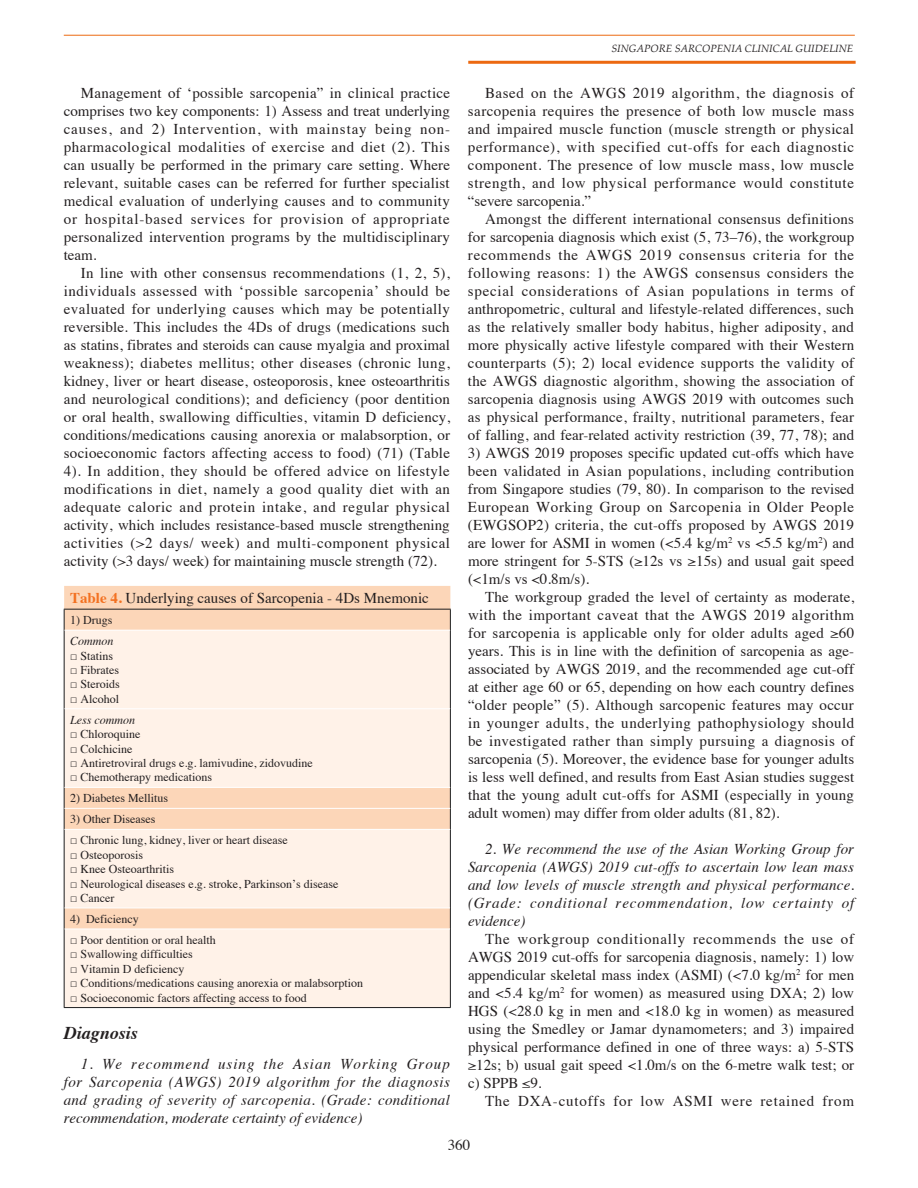
<style>
.page{position:relative;width:918px;height:1188px;background:#fff}
.page>*{position:absolute;margin:0;border:0;box-sizing:border-box;transform-origin:0 0}
.t1{font:italic 700 18px "Times";color:#231f20}
.t2{font:15px/18px "Times";color:#231f20;text-align:justify}
.t3{font:italic 15px/18px "Times";color:#231f20;text-align:justify}
.t4{font:15px "Times";letter-spacing:.055em;color:#231f20}
.t5{font:12px "Times";color:#231f20}
.t6{font:12px "Times Roman 2";color:#231f20}
.t7{font:italic 12px "Times";color:#231f20}
.t8{font:italic 10.5px "Palatino";color:#231f20}
.s1{font-family:"Times Roman 2"}
.s2{font-weight:700;color:#f37121}
.s3{font-family:"Times New Roman"}
</style>
<div class="page">
<hr style="left:64px;top:35px;width:791px;height:1px;background:#ec6911">
<hr style="left:468px;top:61px;width:388px;height:3px;background:#ec6911">
<div style="left:64px;top:586px;width:386px;height:44px;background:#fcd6b8"></div>
<svg style="left:65px;top:631px;width:385px;height:376px;background:#feede0"></svg>
<hr style="left:64px;top:609px;width:387px;height:1px;background:#1d1e1f">
<svg style="left:64px;top:610px;width:1px;height:20px"></svg>
<svg style="left:450px;top:610px;width:1px;height:20px"></svg>
<hr style="left:64px;top:630px;width:1px;height:79px;background:#1d1e1f">
<hr style="left:450px;top:630px;width:1px;height:79px;background:#1d1e1f">
<hr style="left:64px;top:709px;width:1px;height:78px;background:#1d1e1f">
<hr style="left:450px;top:709px;width:1px;height:78px;background:#1d1e1f">
<svg style="left:64px;top:787px;width:1px;height:42px"></svg>
<svg style="left:450px;top:787px;width:1px;height:42px"></svg>
<hr style="left:64px;top:829px;width:1px;height:79px;background:#1d1e1f">
<hr style="left:450px;top:829px;width:1px;height:79px;background:#1d1e1f">
<svg style="left:64px;top:908px;width:1px;height:21px"></svg>
<svg style="left:450px;top:908px;width:1px;height:21px"></svg>
<hr style="left:64px;top:929px;width:1px;height:78px;background:#1d1e1f">
<hr style="left:450px;top:929px;width:1px;height:78px;background:#1d1e1f">
<hr style="left:64px;top:1007px;width:387px;height:1px;background:#1d1e1f">
<hr style="left:65px;top:708px;width:385px;height:1px;background:#fff">
<hr style="left:65px;top:787px;width:385px;height:1px;background:#fff">
<hr style="left:65px;top:808px;width:385px;height:1px;background:#fff">
<hr style="left:65px;top:829px;width:385px;height:1px;background:#fff">
<hr style="left:65px;top:908px;width:385px;height:1px;background:#fff">
<hr style="left:65px;top:929px;width:385px;height:1px;background:#fff">
<p class="t2" style="left:64px;top:83px;width:388px;text-indent:17px">Management of ‘possible sarcopenia” in clinical practice comprises two key components: 1) Assess and treat underlying causes, and 2) Intervention, with mainstay being non&shy;pharmacological modalities of exercise and diet (2). This can usually be performed in the primary care setting. Where <span class="s1">relevant, suitable cases can be referred for further specialist </span>medical evaluation of underlying causes and to community or hospital-based services for provision of appropriate personalized intervention programs by the multidisciplinary team.</p>
<p class="t2" style="left:64px;top:263px;width:388px;text-indent:17px">In line with other consensus recommendations (1, 2, 5), individuals assessed with ‘possible sarcopenia’ should be evaluated for underlying causes which may be potentially reversible. This includes the 4Ds of drugs (medications such as statins, fibrates and steroids can cause myalgia and proximal weakness); diabetes mellitus; other diseases (chronic lung, <span class="s1">kidney, liver or heart disease, osteoporosis, knee osteoarthritis </span>and neurological conditions); and deficiency (poor dentition or oral health, swallowing difficulties, vitamin D deficiency, conditions/medications causing anorexia or malabsorption, or socioeconomic factors affecting access to food) (71) (Table <span class="s1">4). In addition, they should be offered advice on lifestyle </span>modifications in diet, namely a good quality diet with an <span class="s1">adequate caloric and protein intake, and regular physical </span>activity, which includes resistance-based muscle strengthening activities (&gt;2 days/ week) and multi-component physical activity (&gt;3 days/ week) for maintaining muscle strength (72).</p>
<p class="t2" style="left:70px;top:588px;width:360px"><span class="s2">Table 4.</span> Underlying causes of Sarcopenia - 4Ds Mnemonic</p>
<p class="t6" style="left:70px;top:609px;width:44px">1) Drugs</p>
<p class="t7" style="left:70px;top:631px;width:45px">Common</p>
<p class="t6" style="left:70px;top:644px;width:44px"><span class="s3">□</span> Statins</p>
<p class="t5" style="left:70px;top:659px;width:50px"><span class="s3">□</span> Fibrates</p>
<p class="t6" style="left:70px;top:673px;width:51px"><span class="s3">□</span> Steroids</p>
<p class="t6" style="left:70px;top:688px;width:50px"><span class="s3">□</span> Alcohol</p>
<p class="t7" style="left:70px;top:709px;width:66px">Less common</p>
<p class="t6" style="left:70px;top:723px;width:72px"><span class="s3">□</span> Chloroquine</p>
<p class="t6" style="left:70px;top:737px;width:64px"><span class="s3">□</span> Colchicine</p>
<p class="t5" style="left:70px;top:752px;width:244px"><span class="s3">□</span> Antiretroviral drugs e.g. lamivudine, zidovudine</p>
<p class="t5" style="left:70px;top:766px;width:143px"><span class="s3">□</span> Chemotherapy medications</p>
<p class="t6" style="left:70px;top:787px;width:99px">2) Diabetes Mellitus</p>
<p class="t6" style="left:70px;top:808px;width:87px">3) Other Diseases</p>
<p class="t6" style="left:70px;top:829px;width:219px"><span class="s3">□</span> Chronic lung, kidney, liver or heart disease</p>
<p class="t6" style="left:70px;top:844px;width:74px"><span class="s3">□</span> Osteoporosis</p>
<p class="t5" style="left:70px;top:858px;width:105px"><span class="s3">□</span> Knee Osteoarthritis</p>
<p class="t5" style="left:70px;top:872px;width:270px"><span class="s3">□</span> Neurological diseases e.g. stroke, Parkinson’s disease</p>
<p class="t6" style="left:70px;top:887px;width:46px"><span class="s3">□</span> Cancer</p>
<p class="t6" style="left:70px;top:908px;width:70px">4) Deficiency</p>
<p class="t6" style="left:70px;top:929px;width:147px"><span class="s3">□</span> Poor dentition or oral health</p>
<p class="t6" style="left:70px;top:943px;width:124px"><span class="s3">□</span> Swallowing difficulties</p>
<p class="t5" style="left:70px;top:958px;width:116px"><span class="s3">□</span> Vitamin D deficiency</p>
<p class="t5" style="left:70px;top:972px;width:294px"><span class="s3">□</span> Conditions/medications causing anorexia or malabsorption</p>
<p class="t5" style="left:70px;top:986px;width:238px"><span class="s3">□</span> Socioeconomic factors affecting access to food</p>
<p class="t1" style="left:64px;top:1016px;width:76px">Diagnosis</p>
<p class="t3" style="left:64px;top:1054px;width:388px;text-indent:17px">1. We recommend using the Asian Working Group for Sarcopenia (AWGS) 2019 algorithm for the diagnosis and grading of severity of sarcopenia. (Grade: conditional recommendation, moderate certainty of evidence)</p>
<p class="t8" style="left:611px;top:40px;width:243px">SINGAPORE SARCOPENIA CLINICAL GUIDELINE</p>
<p class="t2" style="left:468px;top:83px;width:388px;text-indent:17px">Based on the AWGS 2019 algorithm, the diagnosis of sarcopenia requires the presence of both low muscle mass and impaired muscle function (muscle strength or physical performance), with specified cut-offs for each diagnostic component. The presence of low muscle mass, low muscle strength, and low physical performance would constitute “severe sarcopenia.”</p>
<p class="t2" style="left:468px;top:209px;width:388px;text-indent:17px">Amongst the different international consensus definitions for sarcopenia diagnosis which exist (5, 73–76), the workgroup recommends the AWGS 2019 consensus criteria for the <span class="s1">following reasons: 1) the AWGS consensus considers the </span>special considerations of Asian populations in terms of anthropometric, cultural and lifestyle-related differences, such as the relatively smaller body habitus, higher adiposity, and more physically active lifestyle compared with their Western counterparts (5); 2) local evidence supports the validity of the AWGS diagnostic algorithm, showing the association of sarcopenia diagnosis using AWGS 2019 with outcomes such as physical performance, frailty, nutritional parameters, fear of falling, and fear-related activity restriction (39, 77, 78); and</p>
<p class="t2" style="left:468px;top:443px;width:388px">3) AWGS 2019 proposes specific updated cut-offs which have <span class="s1">been validated in Asian populations, including contribution </span>from Singapore studies (79, 80). In comparison to the revised <span class="s1">European Working Group on Sarcopenia in Older People </span>(EWGSOP2) criteria, the cut-offs proposed by AWGS 2019 are lower for ASMI in women (&lt;5.4 kg/m<sup>2</sup> vs &lt;5.5 kg/m<sup>2</sup><span class="s1">) and </span>more stringent for 5-STS (≥12s vs ≥15s) and usual gait speed (&lt;1m/s vs &lt;0.8m/s).</p>
<p class="t2" style="left:468px;top:587px;width:388px;text-indent:17px">The workgroup graded the level of certainty as moderate, with the important caveat that the AWGS 2019 algorithm for sarcopenia is applicable only for older adults aged ≥60 years. This is in line with the definition of sarcopenia as age&shy;associated by AWGS 2019, and the recommended age cut-off at either age 60 or 65, depending on how each country defines “older people” (5). Although sarcopenic features may occur <span class="s1">in younger adults, the underlying pathophysiology should </span>be investigated rather than simply pursuing a diagnosis of sarcopenia (5). Moreover, the evidence base for younger adults is less well defined, and results from East Asian studies suggest that the young adult cut-offs for ASMI (especially in young adult women) may differ from older adults (81, 82).</p>
<p class="t3" style="left:468px;top:839px;width:388px;text-indent:17px">2. We recommend the use of the Asian Working Group for Sarcopenia (AWGS) 2019 cut-offs to ascertain low lean mass and low levels of muscle strength and physical performance. (Grade: conditional recommendation, low certainty of evidence)</p>
<p class="t2" style="left:468px;top:929px;width:388px;text-indent:17px">The workgroup conditionally recommends the use of AWGS 2019 cut-offs for sarcopenia diagnosis, namely: 1) low appendicular skeletal mass index (ASMI) (&lt;7.0 kg/m<sup>2</sup> for men and &lt;5.4 kg/m<sup>2</sup> for women) as measured using DXA; 2) low HGS (&lt;28.0 kg in men and &lt;18.0 kg in women) as measured using the Smedley or Jamar dynamometers; and 3) impaired physical performance defined in one of three ways: a) 5-STS ≥12s; b) usual gait speed &lt;1.0m/s on the 6-metre walk test; or c) SPPB ≤9.</p>
<p class="t4" style="left:485px;top:1087px;width:371px">The DXA-cutoffs for low ASMI were retained from</p>
<p class="t2" style="left:448px;top:1135px;width:24px">360</p>
</div>
